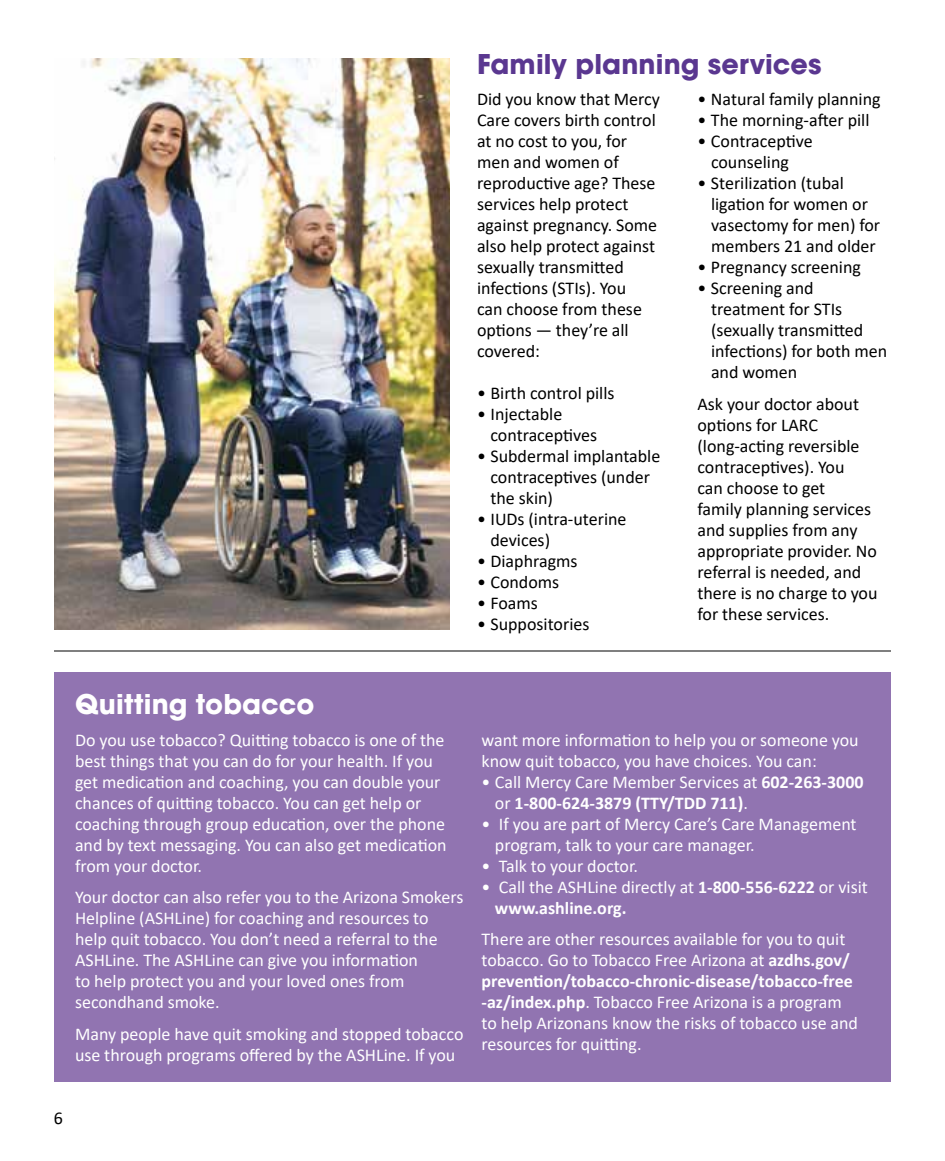
<style>
.page{position:relative;width:945px;height:1161px;background:#fff}
.page>*{position:absolute;margin:0;border:0;box-sizing:border-box;transform-origin:0 0}
.t1{font:700 27px "ITC Avant Garde Std";letter-spacing:.005em;color:#5a3790}
.t2{font:700 27px "ITC Avant Garde Std";letter-spacing:.005em;color:#fff}
.t3{font:18px/21px "Calibri";color:#fff}
.t4{font:18px/21px "Calibri";color:#000}
.t5{font:700 18px/21px "Calibri";color:#fff}
.s1{font-weight:400}
.s2{font-weight:700}
</style>
<div class="page">
<div style="left:54px;top:673px;width:837px;height:409px;background:#9174b1"></div>
<hr style="left:54px;top:651px;width:837px;height:1px;background:#000">
<img style="left:54px;top:58px;width:396px;height:572px">
<h2 class="t1" style="left:477px;top:46px;width:346px">Family planning services</h2>
<p class="t4" style="left:477px;top:88px;width:185px">Did you know that Mercy<br>Care covers birth control at no cost to you, for men and women of reproductive age? These services help protect against pregnancy. Some also help protect against sexually transmitted infections (STIs). You<br>can choose from these options — they’re all covered:</p>
<p class="t4" style="left:477px;top:382px;width:139px">• Birth control pills</p>
<p class="t4" style="left:490px;top:403px;width:108px;text-indent:-14px">• Injectable contraceptives</p>
<p class="t4" style="left:490px;top:445px;width:171px;text-indent:-14px">• Subdermal implantable contraceptives (under the skin)</p>
<p class="t4" style="left:490px;top:508px;width:138px;text-indent:-14px">• IUDs (intra-uterine devices)</p>
<p class="t4" style="left:477px;top:550px;width:102px">• Diaphragms</p>
<p class="t4" style="left:477px;top:571px;width:84px">• Condoms</p>
<p class="t4" style="left:477px;top:592px;width:63px">• Foams</p>
<p class="t4" style="left:477px;top:613px;width:114px">• Suppositories</p>
<p class="t4" style="left:698px;top:88px;width:185px">• Natural family planning</p>
<p class="t4" style="left:698px;top:109px;width:174px">• The morning-after pill</p>
<p class="t4" style="left:698px;top:130px;width:117px;text-align:center">• Contraceptive counseling</p>
<p class="t4" style="left:711px;top:172px;width:171px;text-indent:-14px">• Sterilization (tubal ligation for women or vasectomy for men) for members 21 and older</p>
<p class="t4" style="left:698px;top:256px;width:165px">• Pregnancy screening</p>
<p class="t4" style="left:711px;top:277px;width:178px;text-indent:-14px">• Screening and treatment for STIs (sexually transmitted infections) for both men and women</p>
<p class="t4" style="left:698px;top:393px;width:182px">Ask your doctor about options for LARC (long-acting reversible contraceptives). You<br>can choose to get<br>family planning services and supplies from any appropriate provider. No referral is needed, and there is no charge to you for these services.</p>
<h3 class="t2" style="left:75px;top:687px;width:241px">Quitting tobacco</h3>
<p class="t3" style="left:75px;top:729px;width:373px">Do you use tobacco? Quitting tobacco is one of the best things that you can do for your health. If you get medication and coaching, you can double your chances of quitting tobacco. You can get help or coaching through group education, over the phone and by text messaging. You can also get medication from your doctor.</p>
<p class="t3" style="left:75px;top:886px;width:390px">Your doctor can also refer you to the Arizona Smokers Helpline (ASHLine) for coaching and resources to help quit tobacco. You don’t need a referral to the ASHLine. The ASHLine can give you information<br>to help protect you and your loved ones from secondhand smoke.</p>
<p class="t3" style="left:75px;top:1023px;width:390px">Many people have quit smoking and stopped tobacco use through programs offered by the ASHLine. If you</p>
<p class="t3" style="left:481px;top:729px;width:379px">want more information to help you or someone you know quit tobacco, you have choices. You can:</p>
<p class="t5" style="left:495px;top:771px;width:370px;text-indent:-14px"><span class="s1">• Call Mercy Care Member Services at</span> 602-263-3000 <span class="s1">or</span> 1-800-624-3879 (TTY/TDD 711)<span class="s1">.</span></p>
<p class="t3" style="left:495px;top:813px;width:363px;text-indent:-14px">• If you are part of Mercy Care’s Care Management program, talk to your care manager.</p>
<p class="t3" style="left:481px;top:855px;width:158px">• Talk to your doctor.</p>
<p class="t3" style="left:495px;top:876px;width:374px;text-indent:-14px">• Call the ASHLine directly at <span class="s2">1-800-556-6222</span> or visit <span class="s2">www.ashline.org.</span></p>
<p class="t3" style="left:481px;top:928px;width:378px">There are other resources available for you to quit tobacco. Go to Tobacco Free Arizona at <span class="s2">azdhs.gov/ prevention/tobacco-chronic-disease/tobacco-free -az/index.php</span>. Tobacco Free Arizona is a program to help Arizonans know the risks of tobacco use and resources for quitting.</p>
<p class="t4" style="left:54px;top:1107px;width:11px">6</p>
</div>
